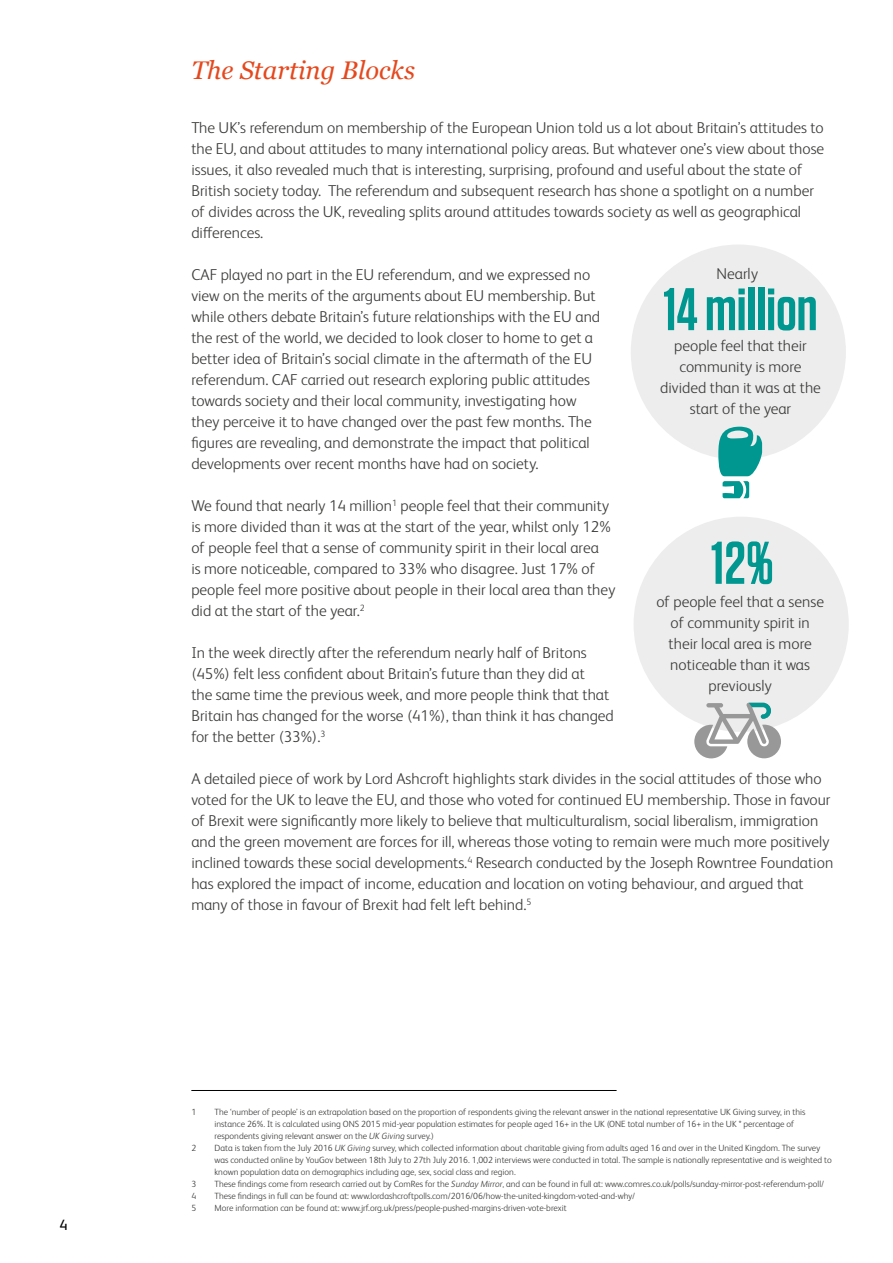
<style>
.page{position:relative;width:893px;height:1263px;background:#fff}
.page>*{position:absolute;margin:0;border:0;box-sizing:border-box;transform-origin:0 0}
.t1{font:600 60px "Tungsten";color:#009791}
.t2{font:italic 25.5px "Georgia";color:#e5481d}
.t3{font:300 15.75px/21px "FS Albert Pro";color:#3c3c3b}
.t4{font:15px "FS Albert Pro";color:#000}
.t5{font:300 9px/12px "FS Albert Pro";color:#3c3c3b}
.s1{font-style:italic}
</style>
<div class="page">
<hr style="left:191px;top:1090px;width:426px;height:1px;background:#000">
<div style="left:634px;top:517px;width:215px;height:215px;background:#ededed;border-radius:50%"></div>
<svg style="left:694px;top:703px;width:87px;height:55px"></svg>
<div style="left:631px;top:244px;width:215px;height:216px;background:#ededed;border-radius:50%"></div>
<svg style="left:718px;top:427px;width:44px;height:71px"></svg>
<p class="t4" style="left:60px;top:1214px;width:10px">4</p>
<h2 class="t2" style="left:191px;top:51px;width:225px">The Starting Blocks</h2>
<p class="t3" style="left:191px;top:116px;width:634px">The UK’s referendum on membership of the European Union told us a lot about Britain’s attitudes to the EU, and about attitudes to many international policy areas. But whatever one’s view about those issues, it also revealed much that is interesting, surprising, profound and useful about the state of British society today. The referendum and subsequent research has shone a spotlight on a number of divides across the UK, revealing splits around attitudes towards society as well as geographical differences.</p>
<p class="t3" style="left:191px;top:263px;width:410px">CAF played no part in the EU referendum, and we expressed no view on the merits of the arguments about EU membership. But while others debate Britain’s future relationships with the EU and the rest of the world, we decided to look closer to home to get a better idea of Britain’s social climate in the aftermath of the EU referendum. CAF carried out research exploring public attitudes towards society and their local community, investigating how they perceive it to have changed over the past few months. The figures are revealing, and demonstrate the impact that political developments over recent months have had on society.</p>
<p class="t3" style="left:191px;top:494px;width:425px">We found that nearly 14 million<sup>1</sup> people feel that their community is more divided than it was at the start of the year, whilst only 12% of people feel that a sense of community spirit in their local area<br>is more noticeable, compared to 33% who disagree. Just 17% of people feel more positive about people in their local area than they did at the start of the year.<sup>2</sup></p>
<p class="t3" style="left:191px;top:641px;width:424px">In the week directly after the referendum nearly half of Britons (45%) felt less confident about Britain’s future than they did at<br>the same time the previous week, and more people think that that Britain has changed for the worse (41%), than think it has changed for the better (33%).<sup>3</sup></p>
<p class="t3" style="left:191px;top:767px;width:643px">A detailed piece of work by Lord Ashcroft highlights stark divides in the social attitudes of those who voted for the UK to leave the EU, and those who voted for continued EU membership. Those in favour of Brexit were significantly more likely to believe that multiculturalism, social liberalism, immigration and the green movement are forces for ill, whereas those voting to remain were much more positively inclined towards these social developments.<sup>4</sup> Research conducted by the Joseph Rowntree Foundation has explored the impact of income, education and location on voting behaviour, and argued that many of those in favour of Brexit had felt left behind.<sup>5</sup></p>
<p class="t3" style="left:717px;top:262px;width:43px">Nearly</p>
<h1 class="t1" style="left:664px;top:278px;width:155px">14 million</h1>
<p class="t3" style="left:660px;top:334px;width:162px;text-align:center">people feel that their community is more divided than it was at the start of the year</p>
<h1 class="t1" style="left:711px;top:531px;width:64px">12%</h1>
<p class="t3" style="left:656px;top:591px;width:169px;text-align:center">of people feel that a sense of community spirit in their local area is more noticeable than it was previously</p>
<p class="t5" style="left:191px;top:1105px;width:6px">1</p>
<p class="t5" style="left:215px;top:1105px;width:592px">The ‘number of people’ is an extrapolation based on the proportion of respondents giving the relevant answer in the national representative UK Giving survey, in this instance 26%. It is calculated using ONS 2015 mid-year population estimates for people aged 16+ in the UK (ONE total number of 16+ in the UK * percentage of respondents giving relevant answer on the <span class="s1">UK Giving</span> survey.)</p>
<p class="t5" style="left:191px;top:1141px;width:6px">2</p>
<p class="t5" style="left:215px;top:1141px;width:619px">Data is taken from the July 2016 <span class="s1">UK Giving</span> survey, which collected information about charitable giving from adults aged 16 and over in the United Kingdom. The survey was conducted online by YouGov between 18th July to 27th July 2016. 1,002 interviews were conducted in total. The sample is nationally representative and is weighted to known population data on demographics including age, sex, social class and region.</p>
<p class="t5" style="left:191px;top:1177px;width:6px">3</p>
<p class="t5" style="left:215px;top:1177px;width:611px">These findings come from research carried out by ComRes for the <span class="s1">Sunday Mirror</span>, and can be found in full at: www.comres.co.uk/polls/sunday-mirror-post-referendum-poll/</p>
<p class="t5" style="left:191px;top:1189px;width:6px">4</p>
<p class="t5" style="left:215px;top:1189px;width:422px">These findings in full can be found at: www.lordashcroftpolls.com/2016/06/how-the-united-kingdom-voted-and-why/</p>
<p class="t5" style="left:191px;top:1201px;width:6px">5</p>
<p class="t5" style="left:215px;top:1201px;width:354px">More information can be found at: www.jrf.org.uk/press/people-pushed-margins-driven-vote-brexit</p>
</div>
